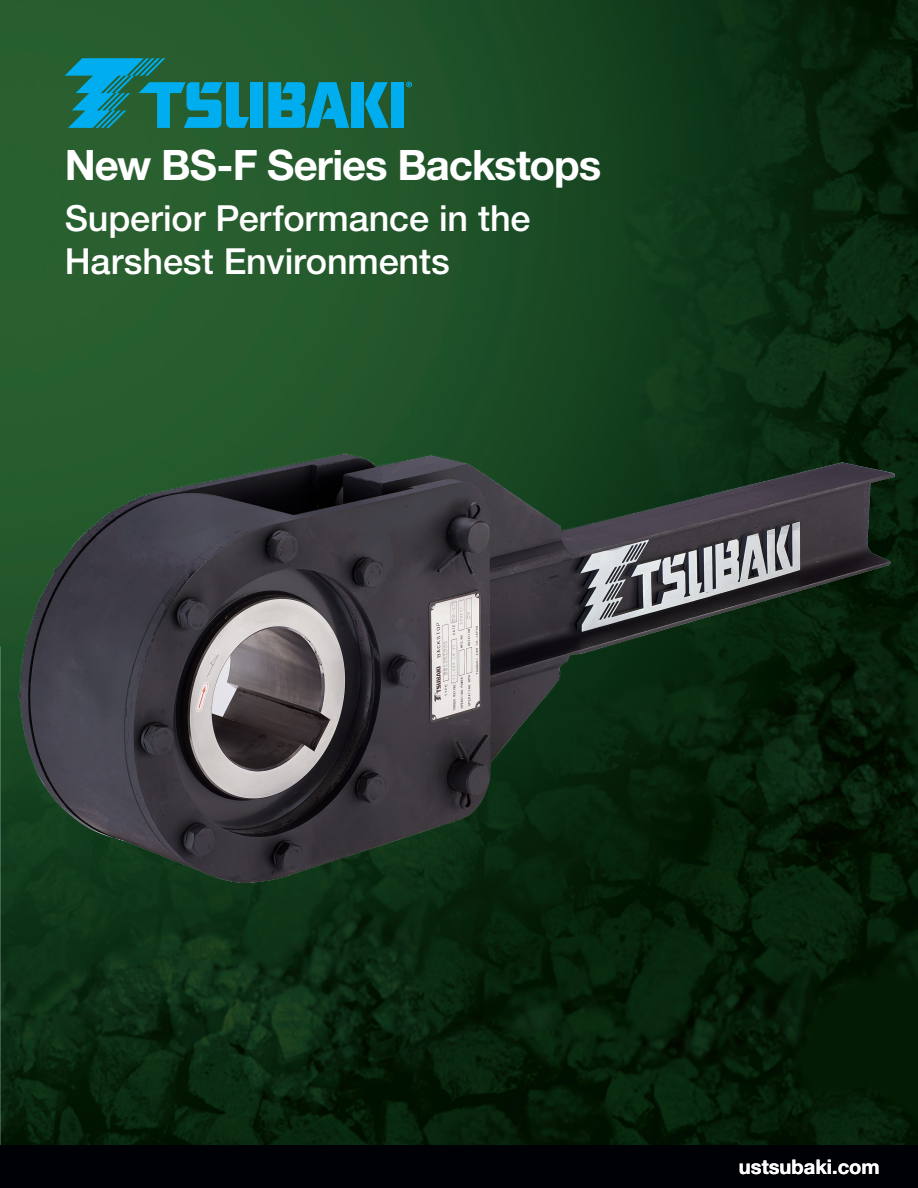
<style>
.page{position:relative;width:918px;height:1188px;background:#fff}
.page>*{position:absolute;margin:0;border:0;box-sizing:border-box;transform-origin:0 0}
.ust_cover_header{font:700 42px "Helvetica Neue LT Std";letter-spacing:-.025em;color:#fff}
.ust_cover_header-2{font:500 36px/43.5px "Helvetica Neue LT Std";letter-spacing:-.005em;color:#fff}
.t1{font:700 20.1px "Helvetica Neue LT Std";color:#fff}
</style>
<div class="page">
<img style="left:0;top:0;width:918px;height:1145px">
<div style="left:0;top:1145px;width:918px;height:43px;background:#000104"></div>
<hr style="left:0;top:872px;width:2px;height:316px;background:#231f20;opacity:.75">
<img style="left:0;top:408px;width:910px;height:507px">
<div style="left:250px;top:82px;width:13px;height:46px;background:#00aeef"></div>
<div style="left:392px;top:82px;width:12px;height:46px;background:#00aeef"></div>
<svg style="left:65px;top:58px;width:184px;height:70px;background:#158285"></svg>
<div style="left:351px;top:82px;width:13px;height:46px;background:#00aeef"></div>
<svg style="left:365px;top:82px;width:24px;height:46px"></svg>
<svg style="left:268px;top:82px;width:81px;height:46px;background:#0a95b6"></svg>
<svg style="left:406px;top:82px;width:6px;height:5px"></svg>
<p class="ust_cover_header" style="left:65px;top:139px;width:538px">New BS-F Series Backstops</p>
<p class="ust_cover_header-2" style="left:65px;top:196px;width:467px">Superior Performance in the<br>Harshest Environments</p>
<p class="t1" style="left:739px;top:1154px;width:142px">ustsubaki.com</p>
</div>
